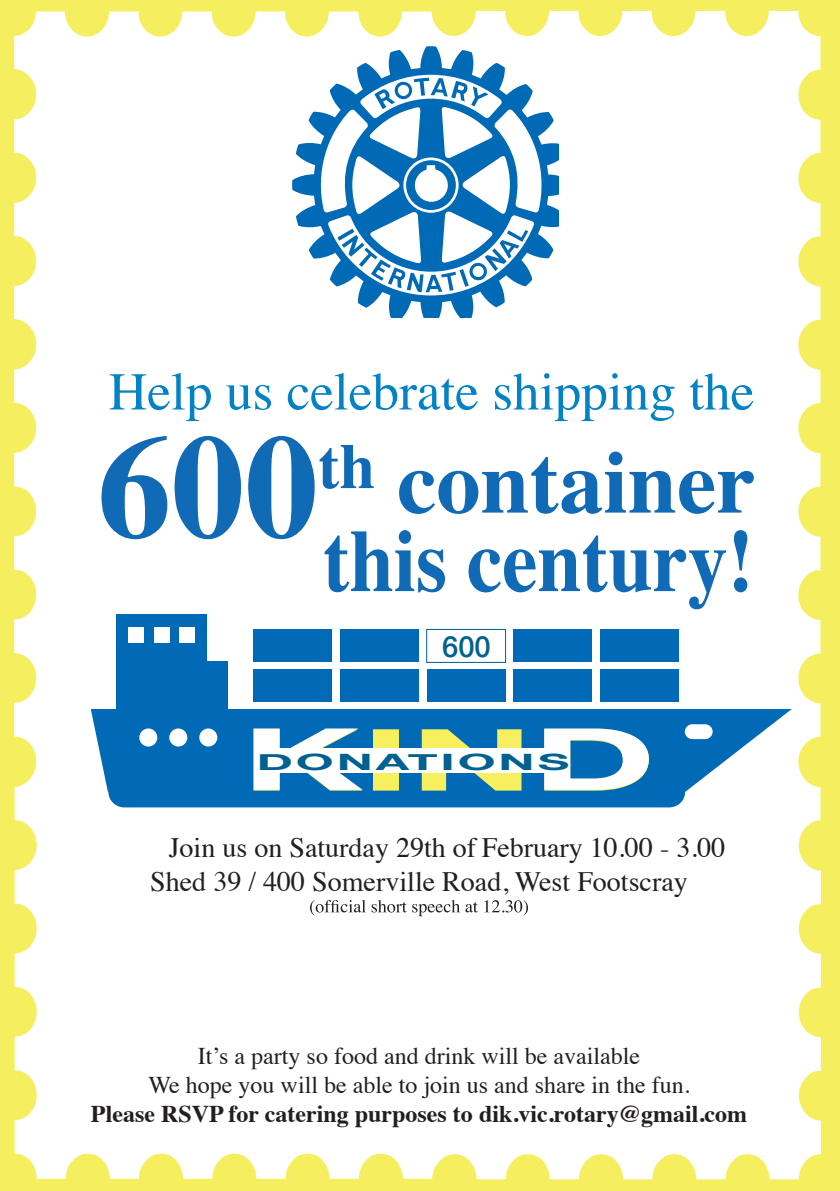
<style>
.page{position:relative;width:840px;height:1191px;background:#fff}
.page>*{position:absolute;margin:0;border:0;box-sizing:border-box;transform-origin:0 0}
.t1{font:700 147.2px "Times";color:#116ab5}
.t2{font:700 88.2px/78.4px "Times";color:#116ab5}
.t3{font:53.2px "Times";color:#0382c6}
.t4{font:500 29.2px "Helvetica Neue";color:#036191}
.t5{font:28px/33.6px "Times";color:#231f20}
.t6{font:24px/28.8px "Times";color:#231f20;text-align:center}
.t7{font:700 24px "Times";color:#231f20}
.t8{font:700 22.4px "Helvetica Neue";letter-spacing:.06em;color:#036191;scale:2.17 1}
</style>
<div class="page">
<div style="left:0;top:0;width:839px;height:1191px;background:#f5ef60"></div>
<div style="left:14px;top:11px;width:806px;height:1168px;background:#fff"></div>
<svg style="left:292px;top:46px;width:266px;height:271px;fill:#fff"></svg>
<svg style="left:310px;top:900px;width:217px;height:16px"></svg>
<div style="left:599px;top:669px;width:79px;height:33px;background:#016ab6"></div>
<div style="left:513px;top:669px;width:79px;height:33px;background:#016ab6"></div>
<div style="left:426px;top:669px;width:79px;height:33px;background:#016ab6"></div>
<div style="left:340px;top:669px;width:78px;height:33px;background:#016ab6"></div>
<div style="left:253px;top:669px;width:79px;height:33px;background:#016ab6"></div>
<div style="left:116px;top:661px;width:111px;height:48px;background:#016ab6"></div>
<div style="left:599px;top:629px;width:79px;height:33px;background:#016ab6"></div>
<div style="left:513px;top:629px;width:79px;height:33px;background:#016ab6"></div>
<div style="left:426px;top:629px;width:80px;height:34px;border:1px solid #036191"></div>
<div style="left:340px;top:629px;width:78px;height:33px;background:#016ab6"></div>
<div style="left:253px;top:629px;width:79px;height:33px;background:#016ab6"></div>
<svg style="left:91px;top:709px;width:700px;height:82px;fill:#016ab6"></svg>
<div style="left:684px;top:724px;width:28px;height:15px;background:#fff;border-radius:7px"></div>
<div style="left:108px;top:776px;width:576px;height:31px;background:#016ab6;border-radius:16px"></div>
<div style="left:139px;top:728px;width:18px;height:18px;background:#fff;border-radius:50%"></div>
<div style="left:169px;top:728px;width:18px;height:18px;background:#fff;border-radius:50%"></div>
<div style="left:199px;top:728px;width:18px;height:18px;background:#fff;border-radius:50%"></div>
<div style="left:116px;top:614px;width:91px;height:48px;background:#016ab6"></div>
<div style="left:128px;top:627px;width:16px;height:16px;background:#fff"></div>
<div style="left:153px;top:627px;width:16px;height:16px;background:#fff"></div>
<div style="left:179px;top:627px;width:16px;height:16px;background:#fff"></div>
<svg style="left:253px;top:728px;width:395px;height:62px"></svg>
<div style="left:257px;top:747px;width:312px;height:25px;background:#fff"></div>
<h3 class="t3" style="left:109px;top:342px;width:646px">Help us celebrate shipping the</h3>
<h1 class="t1" style="left:97px;top:346px;width:222px">600</h1>
<h2 class="t2" style="left:318px;top:434px;width:438px"><sup>th</sup> container this century!</h2>
<p class="t4" style="left:442px;top:623px;width:50px">600</p>
<p class="t8" style="left:257px;top:744px;width:145px">DONATIONS</p>
<p class="t5" style="left:150px;top:828px;width:576px;text-indent:18px">Join us on Saturday 29th of February 10.00 - 3.00<br>Shed 39 / 400 Somerville Road, West Footscray</p>
<p class="t6" style="left:148px;top:1039px;width:542px">It’s a party so food and drink will be available<br>We hope you will be able to join us and share in the fun.</p>
<p class="t7" style="left:91px;top:1090px;width:657px">Please RSVP for catering purposes to dik.vic.rotary@gmail.com</p>
</div>
